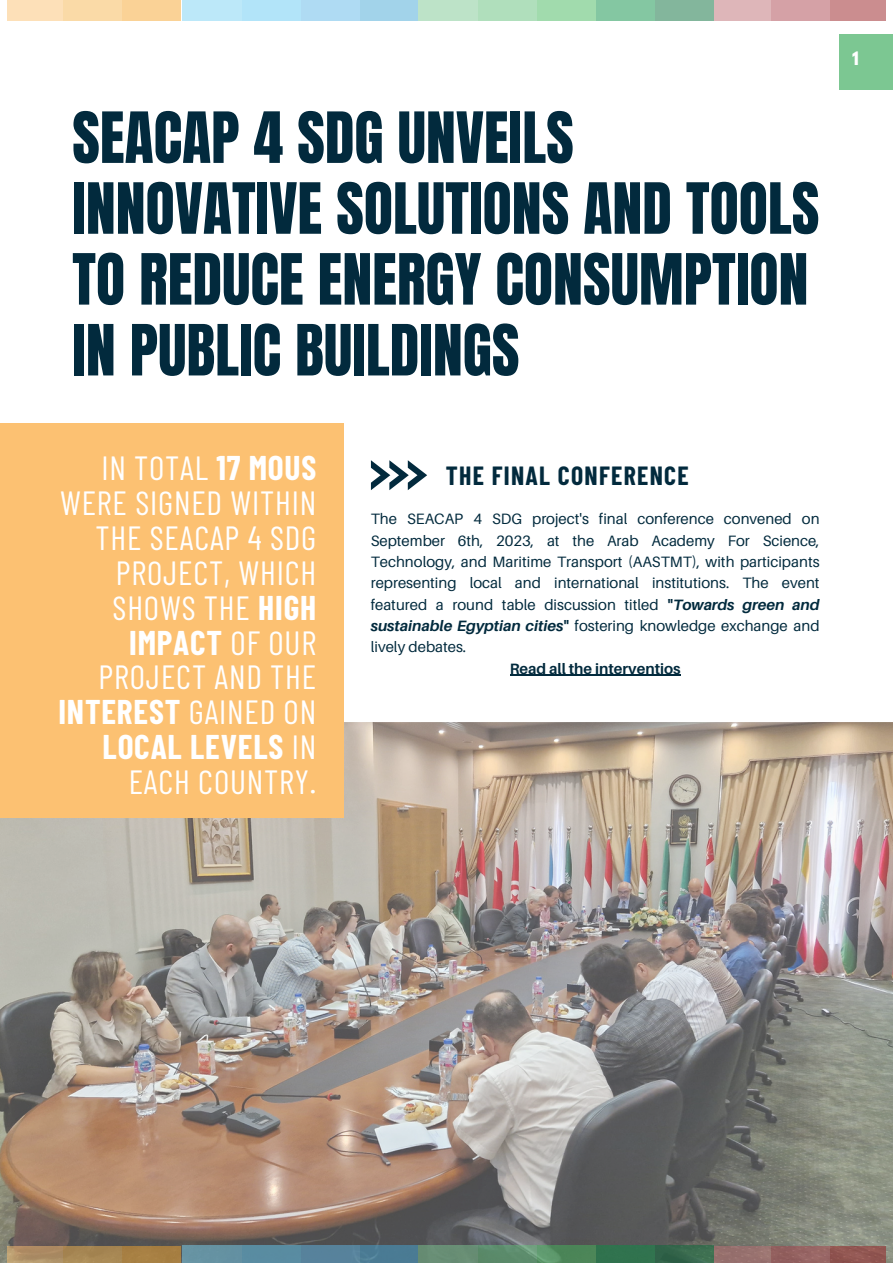
<style>
.page{position:relative;width:893px;height:1264px;background:#fff}
.page>*{position:absolute;margin:0;border:0;box-sizing:border-box;transform-origin:0 0}
.t1{font:60px/70.8px "Anton";color:#022a3d}
.t2{font:33.45px/34.8px "Barlow Condensed";letter-spacing:.025em;color:#fff;text-align:right}
.t3{font:700 25.65px "Barlow Condensed";letter-spacing:.05em;color:#022a3d}
.t4{font:700 16.5px "League Spartan";color:#fff}
.t5{font:15px/21.3px "Aileron";color:#022a3d;text-align:justify}
.t6{font:700 15px "Aileron";color:#022a3d}
.s1{font-weight:700}
.s2{font-weight:700;font-style:italic}
</style>
<div class="page">
<img style="left:0;top:722px;width:892px;height:540px">
<div style="left:0;top:423px;width:344px;height:394px;background:#fcc172"></div>
<svg style="left:371px;top:460px;width:56px;height:30px"></svg>
<hr style="left:509px;top:675px;width:171px;height:1px;background:#022a3d">
<div style="left:838px;top:34px;width:54px;height:55px;background:#7cc792"></div>
<div style="left:122px;top:0;width:59px;height:21px;background:#fad296"></div>
<div style="left:63px;top:0;width:59px;height:21px;background:#fadaa7"></div>
<div style="left:7px;top:0;width:56px;height:21px;background:#fde0b8"></div>
<div style="left:359px;top:0;width:59px;height:21px;background:#a2d3ea"></div>
<div style="left:300px;top:0;width:59px;height:21px;background:#afdbf3"></div>
<div style="left:241px;top:0;width:59px;height:21px;background:#b2e4f9"></div>
<div style="left:183px;top:0;width:58px;height:21px;background:#bce8f9"></div>
<div style="left:829px;top:0;width:56px;height:21px;background:#cb8d8f"></div>
<div style="left:770px;top:0;width:59px;height:21px;background:#d5a1a6"></div>
<div style="left:711px;top:0;width:59px;height:21px;background:#deb6b9"></div>
<div style="left:654px;top:0;width:59px;height:21px;background:#83b69c"></div>
<div style="left:595px;top:0;width:59px;height:21px;background:#84c7a2"></div>
<div style="left:536px;top:0;width:59px;height:21px;background:#a1dbad"></div>
<div style="left:477px;top:0;width:59px;height:21px;background:#b0dfbc"></div>
<div style="left:418px;top:0;width:59px;height:21px;background:#bde3c8"></div>
<div style="left:122px;top:1246px;width:59px;height:16px;background:#a77f43"></div>
<div style="left:63px;top:1246px;width:59px;height:16px;background:#a68653"></div>
<svg style="left:7px;top:1246px;width:56px;height:16px"></svg>
<div style="left:359px;top:1245px;width:59px;height:17px;background:#4a7b94"></div>
<div style="left:300px;top:1245px;width:59px;height:17px;background:#57829c"></div>
<div style="left:241px;top:1245px;width:59px;height:17px;background:#598ca1"></div>
<div style="left:183px;top:1245px;width:58px;height:17px;background:#6592a2"></div>
<div style="left:829px;top:1245px;width:56px;height:17px;background:#925752"></div>
<div style="left:770px;top:1245px;width:59px;height:17px;background:#966362"></div>
<div style="left:711px;top:1245px;width:59px;height:17px;background:#97716e"></div>
<div style="left:654px;top:1245px;width:59px;height:17px;background:#37684c"></div>
<div style="left:595px;top:1245px;width:59px;height:17px;background:#30734e"></div>
<div style="left:536px;top:1245px;width:59px;height:17px;background:linear-gradient(to right,#619c70,#447d4f)"></div>
<svg style="left:477px;top:1245px;width:59px;height:17px"></svg>
<div style="left:418px;top:1245px;width:59px;height:17px;background:#688e74"></div>
<p class="t1" style="left:72px;top:103px;width:748px">SEACAP 4 SDG UNVEILS<br>INNOVATIVE SOLUTIONS AND TOOLS<br>TO REDUCE ENERGY CONSUMPTION<br>IN PUBLIC BUILDINGS</p>
<p class="t2" style="left:101px;top:449px;width:216px">IN TOTAL <span class="s1">17 MOUS</span></p>
<p class="t3" style="left:446px;top:459px;width:244px">THE FINAL CONFERENCE</p>
<p class="t2" style="left:58px;top:484px;width:259px">WERE SIGNED WITHIN<br>THE SEACAP 4 SDG<br>PROJECT, WHICH<br>SHOWS THE <span class="s1">HIGH<br>IMPACT</span> OF OUR<br>PROJECT AND THE<br><span class="s1">INTEREST</span> GAINED ON<br><span class="s1">LOCAL LEVELS</span> IN<br>EACH COUNTRY.</p>
<p class="t5" style="left:371px;top:508px;width:450px">The SEACAP 4 SDG project's final conference convened on September 6th, 2023, at the Arab Academy For Science, Technology, and Maritime Transport (AASTMT), with participants representing local and international institutions. The event featured a round table discussion titled <span class="s1">"</span><span class="s2">Towards green and sustainable Egyptian cities</span><span class="s1">"</span> fostering knowledge exchange and lively debates.</p>
<p class="t6" style="left:509px;top:659px;width:172px">Read all the interventios</p>
<p class="t4" style="left:852px;top:51px;width:8px">1</p>
</div>
